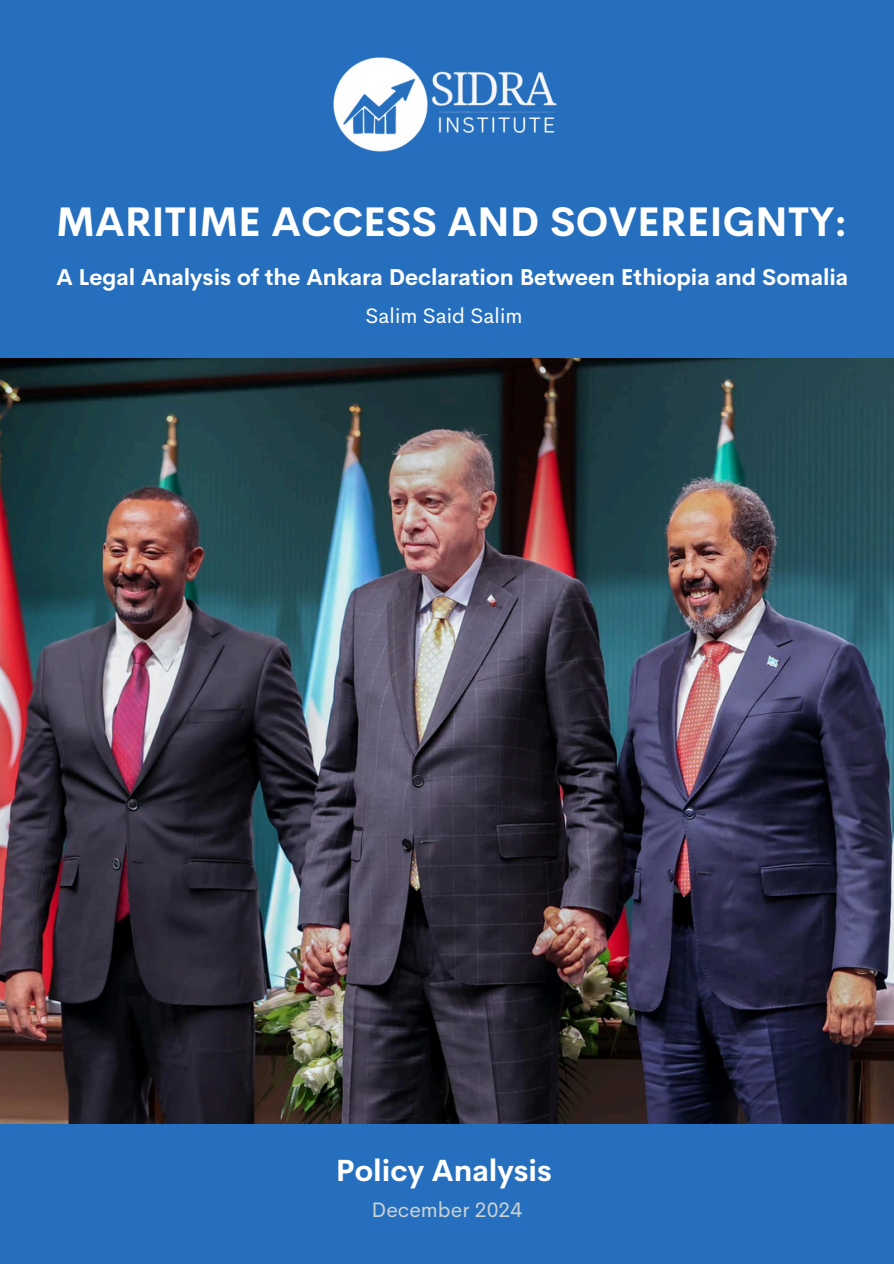
<style>
.page{position:relative;width:894px;height:1264px;background:#fff}
.page>*{position:absolute;margin:0;border:0;box-sizing:border-box;transform-origin:0 0}
.t1{font:700 40.5px "Cerebri Sans";color:#fff}
.t2{font:700 30px "Cerebri Sans";color:#fff}
.t3{font:700 22.5px "Cerebri Sans";color:#fff}
.t4{font:21px "Cerebri Sans";color:#fff}
.t5{font:21px "Cerebri Sans";color:#ccd3d3}
</style>
<div class="page">
<div style="left:0;top:0;width:893px;height:1263px;background:#266fbf"></div>
<img style="left:333px;top:57px;width:224px;height:95px">
<img style="left:0;top:358px;width:893px;height:765px">
<p class="t1" style="left:56px;top:195px;width:792px">MARITIME ACCESS AND SOVEREIGNTY:</p>
<h1 class="t3" style="left:56px;top:262px;width:793px">A Legal Analysis of the Ankara Declaration Between Ethiopia and Somalia</h1>
<h3 class="t4" style="left:365px;top:302px;width:158px">Salim Said Salim</h3>
<p class="t2" style="left:336px;top:1150px;width:217px">Policy Analysis</p>
<p class="t5" style="left:371px;top:1195px;width:152px">December 2024</p>
</div>
